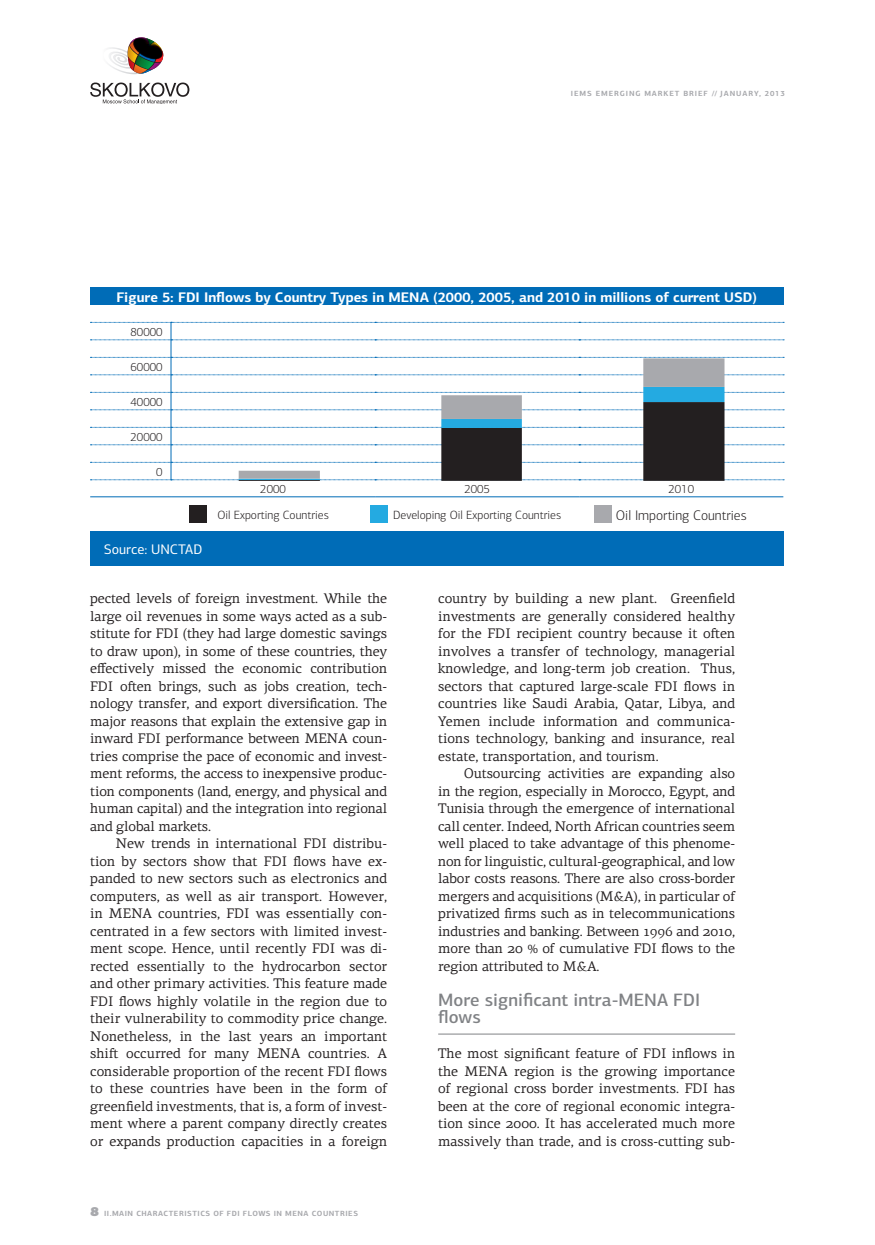
<style>
.page{position:relative;width:875px;height:1245px;background:#fff}
.page>*{position:absolute;margin:0;border:0;box-sizing:border-box;transform-origin:0 0}
.t1{font:500 18px/17.5px "PF Centro Sans Pro";color:#808285}
.t2{font:13.95px/17.5px "PF Centro Serif Pro";color:#231f20;text-align:justify}
.t3{font:700 13.95px "PF Centro Sans Pro";color:#fff}
.t4{font:300 13.95px "PF Centro Sans Pro";color:#231f20}
.t5{font:13.95px "PF Centro Sans Pro";color:#fff}
.t6{font:300 12px "PF Centro Sans Pro";color:#231f20}
.t7{font:700 7.5px "PF Centro Sans Pro";letter-spacing:.07em;color:#a8a9ad}
.t8{font:700 7.5px "PF Centro Sans Pro";letter-spacing:.12em;color:#a8a9ad}
.s1{font-family:"PF Centro Sans Pro U Black";font-weight:400;font-size:13.95px}
</style>
<div class="page">
<svg style="left:90px;top:83px;width:99px;height:21px"></svg>
<svg style="left:108px;top:37px;width:56px;height:38px"></svg>
<hr style="left:438px;top:1034px;width:297px;height:1px;background:#808285">
<div style="left:90px;top:288px;width:693px;height:17px;background:#006cb7"></div>
<div style="left:90px;top:532px;width:693px;height:34px;background:#006cb7"></div>
<hr style="left:90px;top:497px;width:81px;height:1px;background:#006cb7">
<hr style="left:171px;top:497px;width:204px;height:1px;background:#006cb7">
<hr style="left:579px;top:497px;width:204px;height:1px;background:#006cb7">
<hr style="left:375px;top:497px;width:204px;height:1px;background:#006cb7">
<div style="left:189px;top:506px;width:17px;height:17px;background:#231f20"></div>
<div style="left:370px;top:506px;width:17px;height:17px;background:#24aae1"></div>
<div style="left:594px;top:506px;width:17px;height:17px;background:#a8a9ad"></div>
<svg style="left:90px;top:322px;width:694px;height:159px"></svg>
<svg style="left:239px;top:358px;width:485px;height:121px"></svg>
<p class="t8" style="left:571px;top:89px;width:215px">IEMS EMERGI NG MARKET BRIEF // JANUARY, 2013</p>
<p class="t3" style="left:117px;top:288px;width:642px">FIGURE 5: FD I INFLOWS BY COUNTRY TYPES IN MENA (2000, 2005, AND 2010 IN MILLIONS OF CURRENT USD)</p>
<p class="t6" style="left:131px;top:325px;width:33px">80000</p>
<p class="t6" style="left:131px;top:360px;width:33px">60000</p>
<p class="t6" style="left:131px;top:395px;width:33px">40000</p>
<p class="t6" style="left:131px;top:430px;width:33px">20000</p>
<p class="t6" style="left:156px;top:465px;width:8px">0</p>
<p class="t6" style="left:260px;top:482px;width:27px">2000</p>
<p class="t6" style="left:464px;top:482px;width:27px">2005</p>
<p class="t6" style="left:668px;top:482px;width:27px">2010</p>
<p class="t6" style="left:217px;top:508px;width:113px">Oil Exporting Countries</p>
<p class="t6" style="left:393px;top:508px;width:170px">Developing Oil Exporting Countries</p>
<p class="t4" style="left:616px;top:507px;width:132px">Oil Importing Countries</p>
<p class="t5" style="left:104px;top:541px;width:100px">Source: UNCTAD</p>
<p class="t2" style="left:90px;top:590px;width:298px">pected levels of foreign investment. While the large oil revenues in some ways acted as a sub&shy;stitute for FDI (they had large domestic savings to draw upon), in some of these countries, they effectively missed the economic contribution FDI often brings, such as jobs creation, tech&shy;nology transfer, and export diversification. The major reasons that explain the extensive gap in inward FDI performance between MENA coun&shy;tries comprise the pace of economic and invest&shy;ment reforms, the access to inexpensive produc&shy;tion components (land, energy, and physical and human capital) and the integration into regional and global markets.</p>
<p class="t2" style="left:90px;top:835px;width:298px;text-indent:26px">New trends in international FDI distribu&shy;tion by sectors show that FDI flows have ex&shy;panded to new sectors such as electronics and computers, as well as air transport. However, in MENA countries, FDI was essentially con&shy;centrated in a few sectors with limited invest&shy;ment scope. Hence, until recently FDI was di&shy;rected essentially to the hydrocarbon sector and other primary activities. This feature made FDI flows highly volatile in the region due to their vulnerability to commodity price change.<br>Nonetheless, in the last years an important shift occurred for many MENA countries. A considerable proportion of the recent FDI flows to these countries have been in the form of greenfield investments, that is, a form of invest&shy;ment where a parent company directly creates or expands production capacities in a foreign</p>
<p class="t7" style="left:90px;top:1208px;width:261px"><span class="s1">8</span> II.MAI N CHARACTERISTICS OF FDI FLOWS I N MENA COUNTRIES</p>
<p class="t2" style="left:438px;top:590px;width:298px">country by building a new plant. Greenfield investments are generally considered healthy for the FDI recipient country because it often involves a transfer of technology, managerial knowledge, and long-term job creation. Thus, sectors that captured large-scale FDI flows in countries like Saudi Arabia, Qatar, Libya, and Yemen include information and communica&shy;tions technology, banking and insurance, real estate, transportation, and tourism.</p>
<p class="t2" style="left:438px;top:765px;width:298px;text-indent:26px">Outsourcing activities are expanding also in the region, especially in Morocco, Egypt, and Tunisia through the emergence of international call center. Indeed, North African countries seem well placed to take advantage of this phenome&shy;non for linguistic, cultural-geographical, and low labor costs reasons. There are also cross-border mergers and acquisitions (M&amp;A), in particular of privatized firms such as in telecommunications industries and banking. Between 1996 and 2010, more than 20 % of cumulative FDI flows to the region attributed to M&amp;A.</p>
<p class="t1" style="left:438px;top:991px;width:264px">More significant intra-MENA FDI flows</p>
<p class="t2" style="left:438px;top:1045px;width:298px">The most significant feature of FDI inflows in the MENA region is the growing importance of regional cross border investments. FDI has been at the core of regional economic integra&shy;tion since 2000. It has accelerated much more massively than trade, and is cross-cutting sub-</p>
</div>
